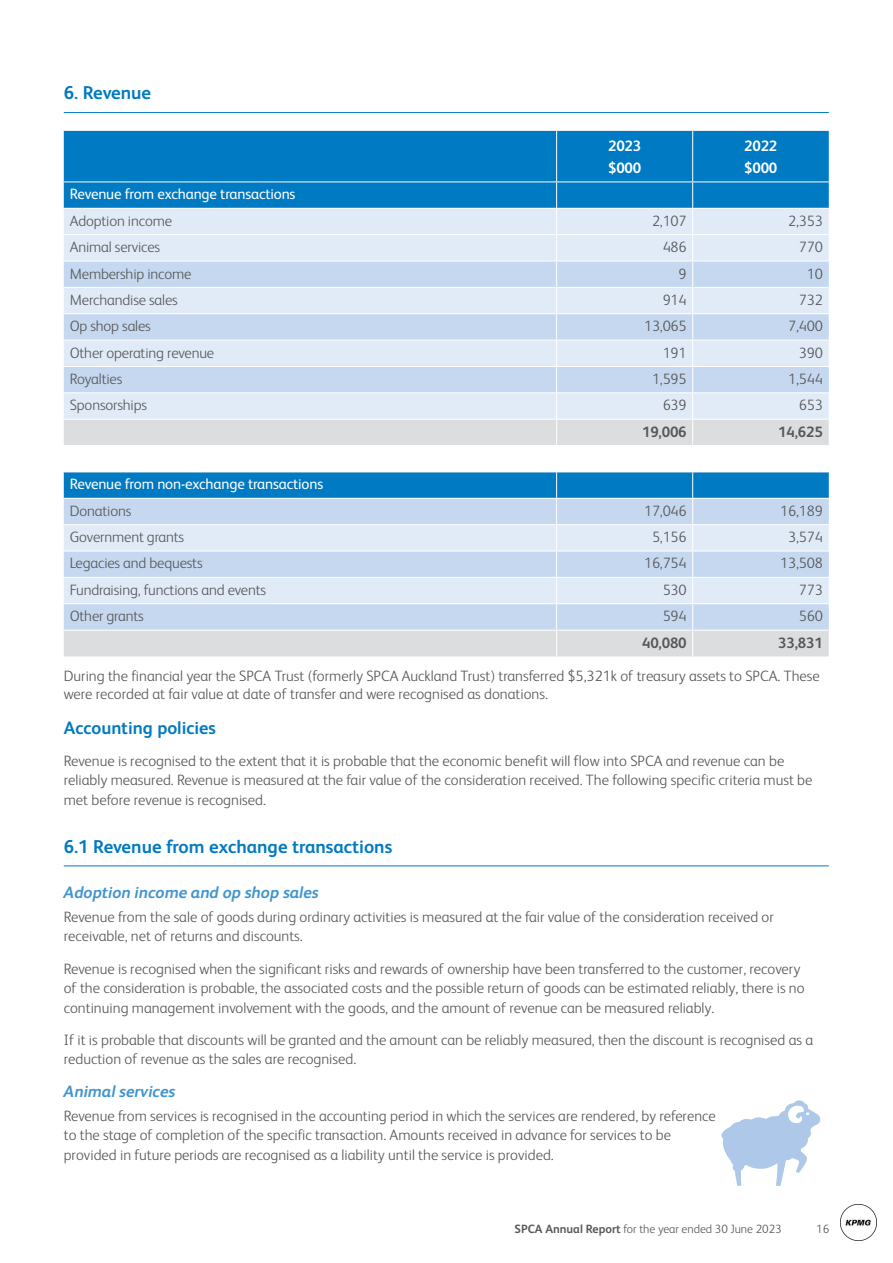
<style>
.page{position:relative;width:893px;height:1263px;background:#fff}
.page>*{position:absolute;margin:0;border:0;box-sizing:border-box;transform-origin:0 0}
.t1{font:700 18.6px "FS Albert";color:#007ac2}
.t2{font:700 18px "FS Albert";color:#007ac2}
.t3{font:italic 700 16.5px "FS Albert";color:#4194d0}
.t4{font:300 15px/19.5px "FS Albert";color:#57585a}
.t5{font:15px "FS Albert";letter-spacing:-.01em;color:#fff}
.t6{font:700 15px "FS Albert";letter-spacing:-.01em;color:#57585a}
.t7{font:700 15px/22.2px "FS Albert";letter-spacing:-.01em;color:#fff}
.t8{font:300 12px "FS Albert";color:#57585a}
.s1{font-weight:700}
</style>
<div class="page">
<hr style="left:64px;top:112px;width:765px;height:1px;background:#007ac2">
<div style="left:64px;top:131px;width:765px;height:50px;background:#007ac2"></div>
<hr style="left:556px;top:131px;width:1px;height:50px;background:#fff">
<hr style="left:692px;top:131px;width:1px;height:50px;background:#fff">
<svg style="left:64px;top:182px;width:765px;height:474px;background:#c2d9ec"></svg>
<hr style="left:64px;top:865px;width:765px;height:1px;background:#007ac2">
<svg style="left:721px;top:1100px;width:99px;height:86px"></svg>
<img style="left:841px;top:1204px;width:36px;height:36px">
<p class="t1" style="left:64px;top:82px;width:89px">6. Revenue</p>
<p class="t7" style="left:608px;top:135px;width:35px">2023 $000</p>
<p class="t7" style="left:744px;top:135px;width:35px">2022 $000</p>
<p class="t5" style="left:70px;top:186px;width:227px">Revenue from exchange transactions</p>
<p class="t4" style="left:70px;top:211px;width:104px">Adoption income</p>
<p class="t4" style="left:652px;top:211px;width:36px">2,107</p>
<p class="t4" style="left:788px;top:211px;width:36px">2,353</p>
<p class="t4" style="left:70px;top:237px;width:92px">Animal services</p>
<p class="t4" style="left:663px;top:237px;width:25px">486</p>
<p class="t4" style="left:799px;top:237px;width:25px">770</p>
<p class="t4" style="left:70px;top:264px;width:123px">Membership income</p>
<p class="t4" style="left:679px;top:264px;width:10px">9</p>
<p class="t4" style="left:807px;top:264px;width:18px">10</p>
<p class="t4" style="left:70px;top:290px;width:110px">Merchandise sales</p>
<p class="t4" style="left:663px;top:290px;width:25px">914</p>
<p class="t4" style="left:799px;top:290px;width:25px">732</p>
<p class="t4" style="left:70px;top:316px;width:83px">Op shop sales</p>
<p class="t4" style="left:644px;top:316px;width:44px">13,065</p>
<p class="t4" style="left:788px;top:316px;width:36px">7,400</p>
<p class="t4" style="left:70px;top:343px;width:146px">Other operating revenue</p>
<p class="t4" style="left:663px;top:343px;width:25px">191</p>
<p class="t4" style="left:799px;top:343px;width:25px">390</p>
<p class="t4" style="left:70px;top:369px;width:54px">Royalties</p>
<p class="t4" style="left:652px;top:369px;width:36px">1,595</p>
<p class="t4" style="left:788px;top:369px;width:36px">1,544</p>
<p class="t4" style="left:70px;top:395px;width:79px">Sponsorships</p>
<p class="t4" style="left:663px;top:395px;width:25px">639</p>
<p class="t4" style="left:799px;top:395px;width:25px">653</p>
<p class="t6" style="left:642px;top:423px;width:46px">19,006</p>
<p class="t6" style="left:778px;top:423px;width:46px">14,625</p>
<p class="t5" style="left:70px;top:476px;width:255px">Revenue from non-exchange transactions</p>
<p class="t4" style="left:70px;top:501px;width:63px">Donations</p>
<p class="t4" style="left:644px;top:501px;width:44px">17,046</p>
<p class="t4" style="left:780px;top:501px;width:44px">16,189</p>
<p class="t4" style="left:70px;top:527px;width:116px">Government grants</p>
<p class="t4" style="left:652px;top:527px;width:36px">5,156</p>
<p class="t4" style="left:788px;top:527px;width:36px">3,574</p>
<p class="t4" style="left:70px;top:553px;width:134px">Legacies and bequests</p>
<p class="t4" style="left:644px;top:553px;width:44px">16,754</p>
<p class="t4" style="left:780px;top:553px;width:44px">13,508</p>
<p class="t4" style="left:70px;top:580px;width:198px">Fundraising, functions and events</p>
<p class="t4" style="left:663px;top:580px;width:25px">530</p>
<p class="t4" style="left:799px;top:580px;width:25px">773</p>
<p class="t4" style="left:70px;top:606px;width:76px">Other grants</p>
<p class="t4" style="left:663px;top:606px;width:25px">594</p>
<p class="t4" style="left:799px;top:606px;width:25px">560</p>
<p class="t6" style="left:642px;top:634px;width:46px">40,080</p>
<p class="t6" style="left:778px;top:634px;width:46px">33,831</p>
<p class="t4" style="left:64px;top:667px;width:757px;line-height:18px">During the financial year the SPCA Trust (formerly SPCA Auckland Trust) transferred $5,321k of treasury assets to SPCA. These were recorded at fair value at date of transfer and were recognised as donations.</p>
<p class="t2" style="left:64px;top:717px;width:154px">Accounting policies</p>
<p class="t4" style="left:64px;top:751px;width:750px">Revenue is recognised to the extent that it is probable that the economic benefit will flow into SPCA and revenue can be reliably measured. Revenue is measured at the fair value of the consideration received. The following specific criteria must be met before revenue is recognised.</p>
<p class="t1" style="left:64px;top:835px;width:330px">6.1 Revenue from exchange transactions</p>
<p class="t3" style="left:64px;top:883px;width:256px">Adoption income and op shop sales</p>
<p class="t4" style="left:64px;top:907px;width:711px">Revenue from the sale of goods during ordinary activities is measured at the fair value of the consideration received or receivable, net of returns and discounts.</p>
<p class="t4" style="left:64px;top:958px;width:742px">Revenue is recognised when the significant risks and rewards of ownership have been transferred to the customer, recovery of the consideration is probable, the associated costs and the possible return of goods can be estimated reliably, there is no continuing management involvement with the goods, and the amount of revenue can be measured reliably.</p>
<p class="t4" style="left:64px;top:1030px;width:751px">If it is probable that discounts will be granted and the amount can be reliably measured, then the discount is recognised as a reduction of revenue as the sales are recognised.</p>
<p class="t3" style="left:64px;top:1082px;width:113px">Animal services</p>
<p class="t4" style="left:64px;top:1106px;width:653px">Revenue from services is recognised in the accounting period in which the services are rendered, by reference to the stage of completion of the specific transaction. Amounts received in advance for services to be provided in future periods are recognised as a liability until the service is provided.</p>
<p class="t8" style="left:514px;top:1222px;width:269px"><span class="s1">SPCA Annual Report</span> for the year ended 30 June 2023</p>
<p class="t8" style="left:816px;top:1222px;width:14px">16</p>
</div>
